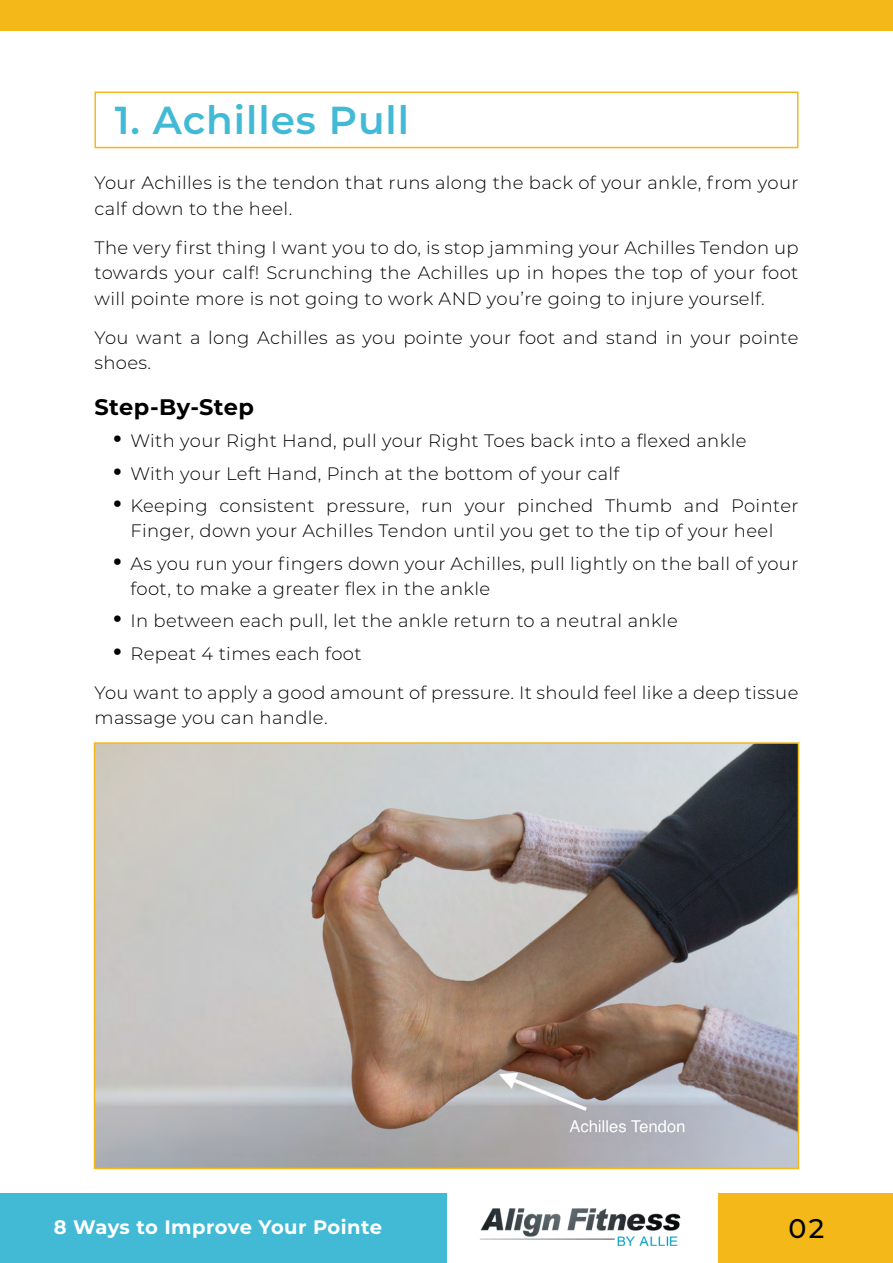
<style>
.page{position:relative;width:893px;height:1263px;background:#fff}
.page>*{position:absolute;margin:0;border:0;box-sizing:border-box;transform-origin:0 0}
.t1{font:600 39px "Montserrat";letter-spacing:.025em;color:#42bad5}
.t2{font:500 27px "Montserrat";color:#000}
.t3{font:700 22.5px "Montserrat";letter-spacing:.02em;color:#000}
.t4{font:700 19.5px "Montserrat";letter-spacing:.015em;color:#fff}
.t5{font:300 18px/25.5px "Montserrat";letter-spacing:.02em;color:#000}
.s1{font-weight:600;font-size:30px}
</style>
<div class="page">
<div style="left:0;top:1193px;width:446px;height:70px;background:#42bad5"></div>
<div style="left:719px;top:1193px;width:174px;height:70px;background:#f5b819"></div>
<img style="left:480px;top:1208px;width:201px;height:38px">
<div style="left:0;top:0;width:893px;height:30px;background:#f5b819"></div>
<div style="left:94px;top:92px;width:704px;height:56px;border:2px solid #f5b819"></div>
<img style="left:97px;top:745px;width:699px;height:421px">
<div style="left:94px;top:742px;width:705px;height:427px;border:2px solid #f5b819"></div>
<h1 class="t1" style="left:115px;top:92px;width:296px">1. Achilles Pull</h1>
<p class="t5" style="left:94px;top:170px;width:705px">Your Achilles is the tendon that runs along the back of your ankle, from your calf down to the heel.</p>
<p class="t5" style="left:94px;top:234px;width:706px;text-align:justify">The very first thing I want you to do, is stop jamming your Achilles Tendon up towards your calf! Scrunching the Achilles up in hopes the top of your foot will pointe more is not going to work AND you’re going to injure yourself.</p>
<p class="t5" style="left:94px;top:324px;width:705px">You want a long Achilles as you pointe your foot and stand in your pointe shoes.</p>
<p class="t3" style="left:94px;top:391px;width:161px">Step-By-Step</p>
<p class="t5" style="left:112px;top:428px;width:635px"><span class="s1">•</span> With your Right Hand, pull your Right Toes back into a flexed ankle</p>
<p class="t5" style="left:112px;top:460px;width:508px"><span class="s1">•</span> With your Left Hand, Pinch at the bottom of your calf</p>
<p class="t5" style="left:112px;top:492px;width:687px;text-align:center"><span class="s1">•</span> Keeping consistent pressure, run your pinched Thumb and Pointer<br>Finger, down your Achilles Tendon until you get to the tip of your heel</p>
<p class="t5" style="left:130px;top:550px;width:669px;text-indent:-18px"><span class="s1">•</span> As you run your fingers down your Achilles, pull lightly on the ball of your foot, to make a greater flex in the ankle</p>
<p class="t5" style="left:112px;top:608px;width:567px"><span class="s1">•</span> In between each pull, let the ankle return to a neutral ankle</p>
<p class="t5" style="left:94px;top:633px;width:705px;line-height:39px;text-indent:18px"><span class="s1">•</span> Repeat 4 times each foot<br>You want to apply a good amount of pressure. It should feel like a deep tissue</p>
<p class="t5" style="left:94px;top:704px;width:235px">massage you can handle.</p>
<p class="t4" style="left:54px;top:1213px;width:330px">8 Ways to Improve Your Pointe</p>
<h2 class="t2" style="left:788px;top:1209px;width:38px">02</h2>
</div>
